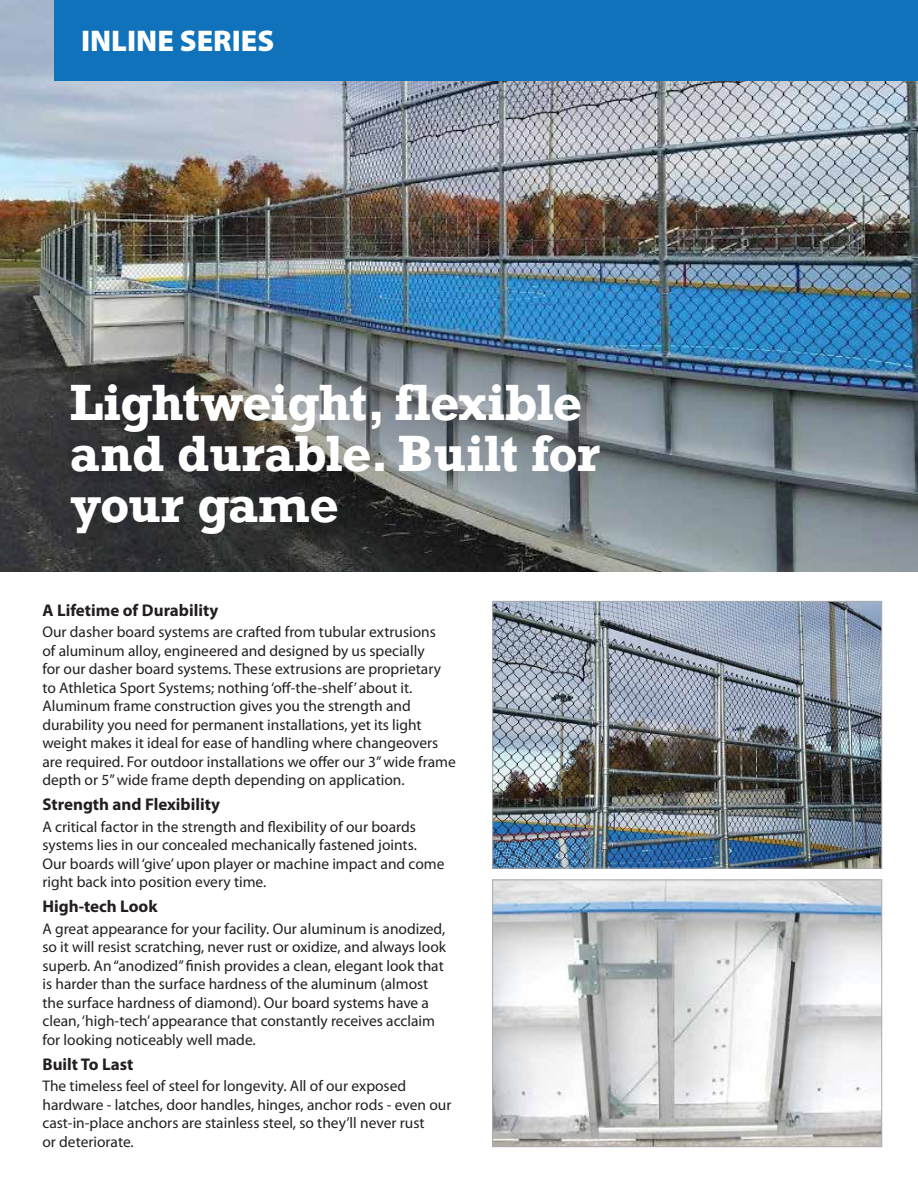
<style>
.page{position:relative;width:918px;height:1188px;background:#fff}
.page>*{position:absolute;margin:0;border:0;box-sizing:border-box;transform-origin:0 0}
.t1{font:700 47.85px/51px "Rockwell";letter-spacing:-.015em;color:#fff}
.t2{font:900 30px "Myriad Pro";color:#fff}
.t3{font:700 16.95px "Myriad Pro";color:#231f20}
.t4{font:15.45px/18.6px "Myriad Pro";color:#231f20}
</style>
<div class="page">
<img style="left:0;top:0;width:918px;height:571px">
<img style="left:494px;top:881px;width:386px;height:264px">
<div style="left:492px;top:879px;width:390px;height:268px;border:1px solid #aaabae"></div>
<img style="left:494px;top:603px;width:386px;height:264px">
<div style="left:492px;top:601px;width:390px;height:268px;border:1px solid #aaabae"></div>
<div style="left:54px;top:0;width:864px;height:81px;background:#1072ba"></div>
<h2 class="t2" style="left:81px;top:21px;width:195px">INLINE SERIES</h2>
<h1 class="t1" style="left:70px;top:376px;width:532px">Lightweight, flexible and durable. Built for your game</h1>
<p class="t3" style="left:42px;top:600px;width:177px">A Lifetime of Durability</p>
<p class="t4" style="left:42px;top:623px;width:415px">Our dasher board systems are crafted from tubular extrusions<br>of aluminum alloy, engineered and designed by us specially<br>for our dasher board systems. These extrusions are proprietary to Athletica Sport Systems; nothing ‘off-the-shelf’ about it.<br>Aluminum frame construction gives you the strength and durability you need for permanent installations, yet its light weight makes it ideal for ease of handling where changeovers are required. For outdoor installations we offer our 3” wide frame depth or 5” wide frame depth depending on application.</p>
<p class="t3" style="left:42px;top:795px;width:179px">Strength and Flexibility</p>
<p class="t4" style="left:42px;top:818px;width:404px">A critical factor in the strength and flexibility of our boards systems lies in our concealed mechanically fastened joints.<br>Our boards will ‘give’ upon player or machine impact and come right back into position every time.</p>
<p class="t3" style="left:42px;top:897px;width:117px">High-tech Look</p>
<p class="t4" style="left:42px;top:919px;width:405px">A great appearance for your facility. Our aluminum is anodized, so it will resist scratching, never rust or oxidize, and always look superb. An “anodized” finish provides a clean, elegant look that is harder than the surface hardness of the aluminum (almost the surface hardness of diamond). Our board systems have a clean, ‘high-tech’ appearance that constantly receives acclaim for looking noticeably well made.</p>
<p class="t3" style="left:42px;top:1054px;width:92px">Built To Last</p>
<p class="t4" style="left:42px;top:1077px;width:410px">The timeless feel of steel for longevity. All of our exposed hardware - latches, door handles, hinges, anchor rods - even our cast-in-place anchors are stainless steel, so they’ll never rust<br>or deteriorate.</p>
</div>
